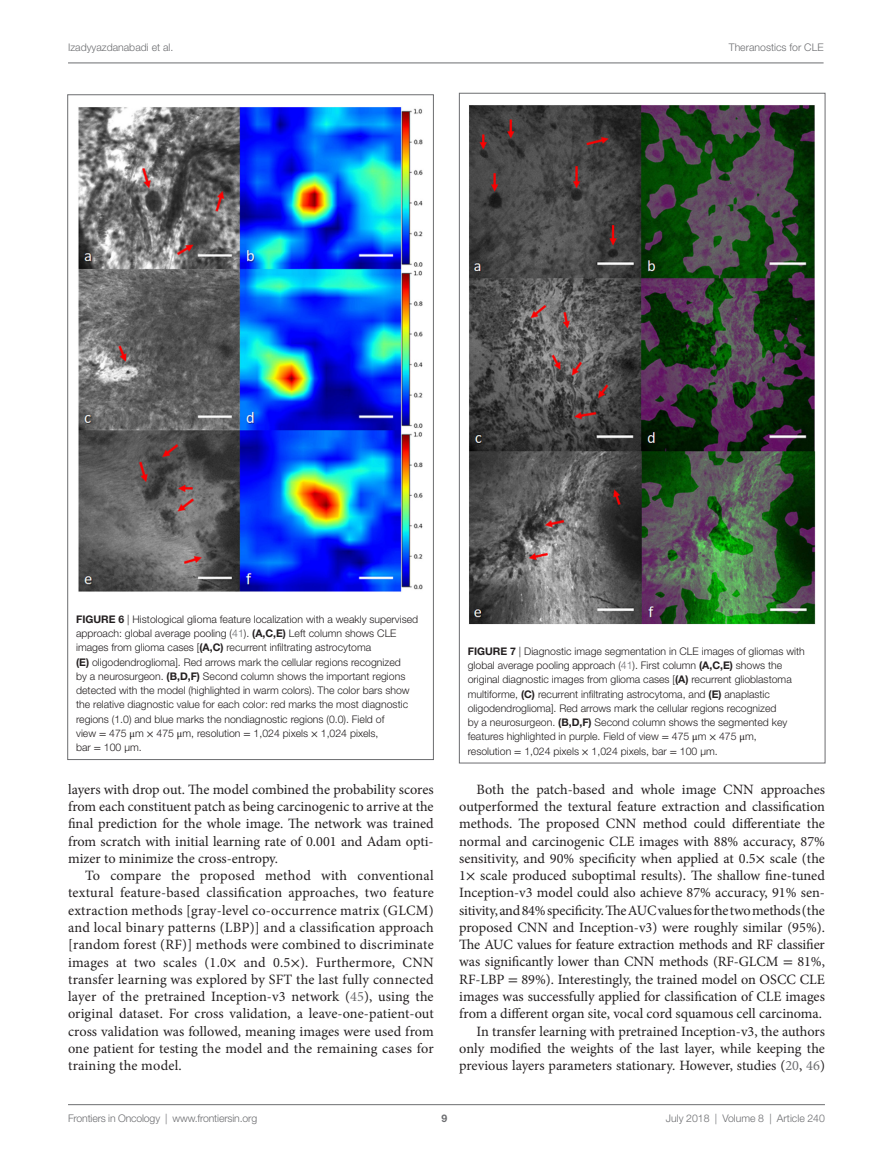
<style>
.page{position:relative;width:893px;height:1170px;background:#fff}
.page>*{position:absolute;margin:0;border:0;box-sizing:border-box;transform-origin:0 0}
.t1{font:14.25px/17.2px "Minion Pro";color:#231f20;text-align:justify}
.t2{font:300 10.5px/14.2px "Helvetica Neue LT Std";color:#231f20}
.t3{font:300 10.5px "Helvetica Neue LT Std";color:#6c6d70}
.t4{font:700 10.5px "Helvetica Neue LT Std";color:#231f20}
.t5{font:700 10.5px "Helvetica Neue LT Std";color:#6c6d70}
.s1{font-weight:700}
.s2{color:#6c6d70}
.s3{font-family:"STIX General";font-weight:400}
.s4{font-family:"STIX General"}
</style>
<div class="page">
<img style="left:78px;top:107px;width:345px;height:485px">
<img style="left:469px;top:105px;width:346px;height:519px">
<hr style="left:68px;top:1104px;width:757px;height:1px;background:#6c6d70">
<hr style="left:68px;top:63px;width:755px;height:1px;background:#6c6d70">
<p class="t3" style="left:68px;top:41px;width:107px">Izadyyazdanabadi et al.</p>
<p class="t3" style="left:729px;top:41px;width:96px">Theranostics for CLE</p>
<p class="t2" style="left:76px;top:611px;width:344px;text-indent:33px"><span class="s1">E 6</span> | Histological glioma feature localization with a weakly supervised approach: global average pooling (<span class="s2">41</span>). <span class="s1">(A,C,E)</span> Left column shows CLE images from glioma cases [<span class="s1">(A,C)</span> recurrent infiltrating astrocytoma<br><span class="s1">(E)</span> oligodendroglioma]. Red arrows mark the cellular regions recognized<br>by a neurosurgeon. <span class="s1">(B,D,F)</span> Second column shows the important regions detected with the model (highlighted in warm colors). The color bars show the relative diagnostic value for each color: red marks the most diagnostic regions (1.0) and blue marks the nondiagnostic regions (0.0). Field of<br>view <span class="s3">=</span> 475 <span class="s3">μ</span>m <span class="s3">×</span> 475 <span class="s3">μ</span>m, resolution <span class="s3">=</span> 1,024 pixels <span class="s3">×</span> 1,024 pixels,<br>bar <span class="s3">=</span> 100 µm.</p>
<p class="t4" style="left:76px;top:612px;width:18px">FIGUR</p>
<p class="t1" style="left:68px;top:780px;width:367px">layers with drop out. The model combined the probability scores from each constituent patch as being carcinogenic to arrive at the final prediction for the whole image. The network was trained from scratch with initial learning rate of 0.001 and Adam opti&shy;mizer to minimize the cross-entropy.</p>
<p class="t1" style="left:68px;top:867px;width:367px;text-indent:17px">To compare the proposed method with conventional textural feature-based classification approaches, two feature extraction methods [gray-level co-occurrence matrix (GLCM) and local binary patterns (LBP)] and a classification approach [random forest (RF)] methods were combined to discriminate images at two scales (1.0<span class="s4">×</span> and 0.5<span class="s4">×</span>). Furthermore, CNN transfer learning was explored by SFT the last fully connected layer of the pretrained Inception-v3 network (<span class="s2">45</span>), using the original dataset. For cross validation, a leave-one-patient-out cross validation was followed, meaning images were used from one patient for testing the model and the remaining cases for training the model.</p>
<p class="t2" style="left:468px;top:643px;width:339px;text-indent:33px"><span class="s1">E 7</span> | Diagnostic image segmentation in CLE images of gliomas with global average pooling approach (<span class="s2">41</span>). First column <span class="s1">(A,C,E)</span> shows the original diagnostic images from glioma cases [<span class="s1">(A)</span> recurrent glioblastoma multiforme, <span class="s1">(C)</span> recurrent infiltrating astrocytoma, and <span class="s1">(E)</span> anaplastic oligodendroglioma]. Red arrows mark the cellular regions recognized<br>by a neurosurgeon. <span class="s1">(B,D,F)</span> Second column shows the segmented key features highlighted in purple. Field of view <span class="s3">=</span> 475 <span class="s3">μ</span>m <span class="s3">×</span> 475 <span class="s3">μ</span>m,<br>resolution <span class="s3">=</span> 1,024 pixels <span class="s3">×</span> 1,024 pixels, bar <span class="s3">=</span> 100 µm.</p>
<p class="t4" style="left:468px;top:644px;width:18px">FIGUR</p>
<p class="t1" style="left:459px;top:780px;width:367px;text-align:right">Both the patch-based and whole image CNN approaches outperformed the textural feature extraction and classification methods. The proposed CNN method could differentiate the normal and carcinogenic CLE images with 88% accuracy, 87% sensitivity, and 90% specificity when applied at 0.5<span class="s4">×</span> scale (the 1<span class="s4">×</span> scale produced suboptimal results). The shallow fine-tuned Inception-v3 model could also achieve 87% accuracy, 91% sen&shy;sitivity, and 84% specificity. The AUC values for the two methods (the proposed CNN and Inception-v3) were roughly similar (95%).<br>The AUC values for feature extraction methods and RF classifier was significantly lower than CNN methods (RF-GLCM <span class="s4">=</span> 81%, RF-LBP <span class="s4">=</span> 89%). Interestingly, the trained model on OSCC CLE images was successfully applied for classification of CLE images from a different organ site, vocal cord squamous cell carcinoma.<br>In transfer learning with pretrained Inception-v3, the authors only modified the weights of the last layer, while keeping the previous layers parameters stationary. However, studies (<span class="s2">20</span>, <span class="s2">46</span>)</p>
<p class="t3" style="left:68px;top:1111px;width:191px">Frontiers in Oncology | www.frontiersin.org</p>
<p class="t3" style="left:666px;top:1111px;width:161px">July 2018 | Volume 8 | Article 240</p>
<p class="t5" style="left:441px;top:1111px;width:7px">9</p>
</div>
